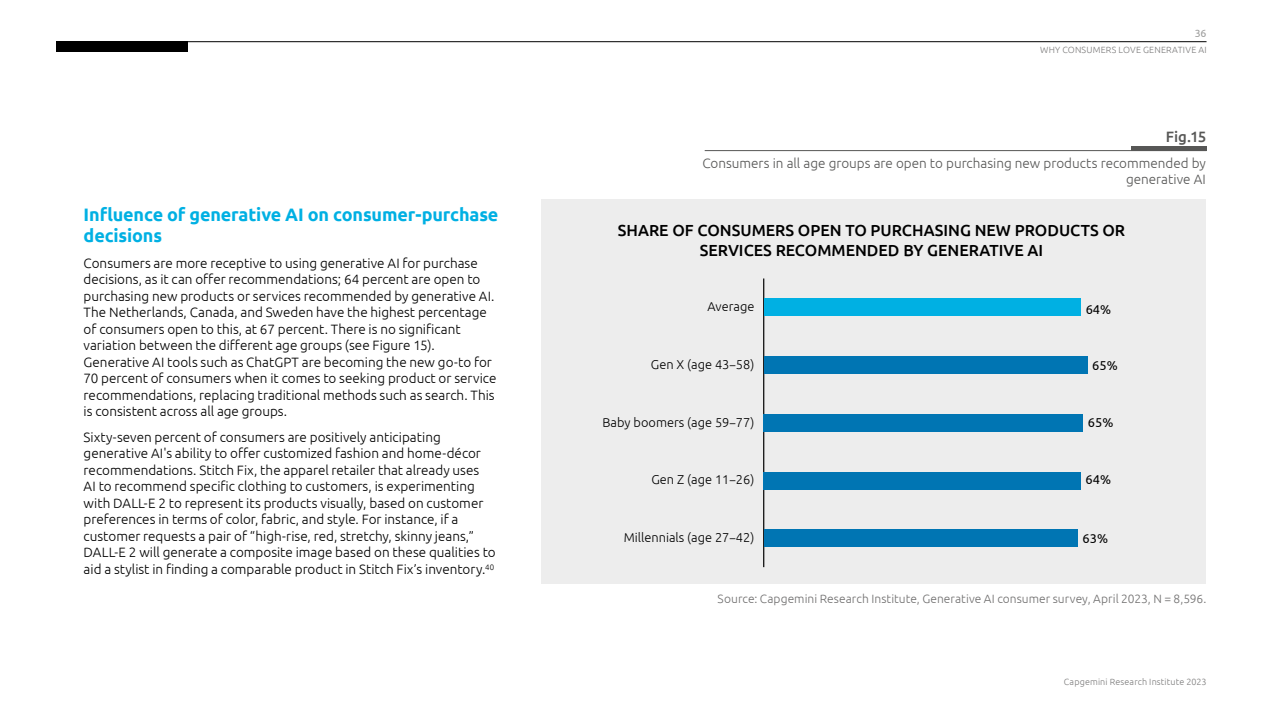
<style>
.page{position:relative;width:1263px;height:711px;background:#fff}
.page>*{position:absolute;margin:0;border:0;box-sizing:border-box;transform-origin:0 0}
.t1{font:700 18px/21px "Ubuntu";letter-spacing:-.01em;color:#00b0e3}
.t2{font:500 16.05px/19.2px "Ubuntu";color:#000;text-align:center}
.t3{font:500 15px "Ubuntu";color:#575756}
.t4{font:300 13.5px/16.5px "Ubuntu";color:#000}
.t5{font:300 13.5px/16.5px "Ubuntu";color:#575756;text-align:right}
.t6{font:300 12.75px "Ubuntu";color:#000}
.t7{font:12.75px "Ubuntu";color:#000}
.t8{font:300 12px "Ubuntu";letter-spacing:.005em;color:#706f6f}
.t9{font:10.5px "Ubuntu";color:#9d9d9c}
.t10{font:300 9px "Ubuntu";letter-spacing:.02em;color:#7c7b7b}
.s1{font-family:"Myriad Pro";font-weight:400}
</style>
<div class="page">
<hr style="left:705px;top:150px;width:501px;height:1px;background:#575756">
<div style="left:1131px;top:146px;width:75px;height:5px;background:#575756"></div>
<div style="left:541px;top:199px;width:665px;height:384px;background:#ededed"></div>
<hr style="left:763px;top:278px;width:1px;height:288px;background:#000">
<div style="left:764px;top:298px;width:316px;height:18px;background:#00b0e3"></div>
<div style="left:764px;top:356px;width:323px;height:17px;background:#0075b3"></div>
<div style="left:764px;top:414px;width:319px;height:17px;background:#0075b3"></div>
<div style="left:764px;top:471px;width:317px;height:18px;background:#0075b3"></div>
<div style="left:764px;top:529px;width:313px;height:17px;background:#0075b3"></div>
<div style="left:56px;top:41px;width:131px;height:11px;background:#000"></div>
<hr style="left:186px;top:41px;width:1020px;height:1px;background:#000">
<h1 class="t1" style="left:84px;top:204px;width:416px">Influence of generative AI on consumer-purchase decisions</h1>
<p class="t4" style="left:84px;top:254px;width:414px">Consumers are more receptive to using generative AI for purchase decisions, as it can offer recommendations; 64 percent are open to purchasing new products or services recommended by generative AI.<br>The Netherlands, Canada, and Sweden have the highest percentage of consumers open to this, at 67 percent. There is no significant variation between the different age groups (see Figure 15).<br>Generative AI tools such as ChatGPT are becoming the new go-to for 70 percent of consumers when it comes to seeking product or service recommendations, replacing traditional methods such as search. This is consistent across all age groups.</p>
<p class="t4" style="left:84px;top:428px;width:414px">Sixty-seven percent of consumers are positively anticipating generative AI's ability to offer customized fashion and home-décor recommendations. Stitch Fix, the apparel retailer that already uses<br>AI to recommend specific clothing to customers, is experimenting with DALL-E 2 to represent its products visually, based on customer preferences in terms of color, fabric, and style. For instance, if a customer requests a pair of “high-rise, red, stretchy, skinny jeans,” DALL-E 2 will generate a composite image based on these qualities to aid a stylist in finding a comparable product in Stitch Fix’s inventory.<sup>40</sup></p>
<p class="t9" style="left:1195px;top:27px;width:13px">36</p>
<p class="t10" style="left:1040px;top:44px;width:168px">WHY CONSUMERS LOVE GENERATIVE AI</p>
<p class="t3" style="left:1166px;top:127px;width:42px">Fig.15</p>
<p class="t5" style="left:702px;top:154px;width:505px">Consumers in all age groups are open to purchasing new products recommended by generative AI</p>
<p class="t2" style="left:618px;top:220px;width:509px">SHARE OF CONSUMERS OPEN TO PURCHASING NEW PRODUCTS OR<br>SERVICES RECOMMENDED BY GENERATIVE AI</p>
<p class="t6" style="left:707px;top:299px;width:48px">Average</p>
<p class="t7" style="left:1086px;top:301px;width:27px">64%</p>
<p class="t6" style="left:651px;top:356px;width:105px">Gen X (age 43<span class="s1">–</span>58)</p>
<p class="t7" style="left:1092px;top:357px;width:27px">65%</p>
<p class="t6" style="left:602px;top:414px;width:153px">Baby boomers (age 59<span class="s1">–</span>77)</p>
<p class="t7" style="left:1088px;top:414px;width:27px">65%</p>
<p class="t6" style="left:651px;top:472px;width:104px">Gen Z (age 11<span class="s1">–</span>26)</p>
<p class="t7" style="left:1085px;top:471px;width:27px">64%</p>
<p class="t6" style="left:624px;top:529px;width:132px">Millennials (age 27<span class="s1">–</span>42)</p>
<p class="t7" style="left:1082px;top:530px;width:27px">63%</p>
<p class="t8" style="left:718px;top:591px;width:490px">Source: Capgemini Research Institute, Generative AI consumer survey, April 2023, N = 8,596.</p>
<p class="t10" style="left:1064px;top:676px;width:144px">Capgemini Research Institute 2023</p>
</div>
